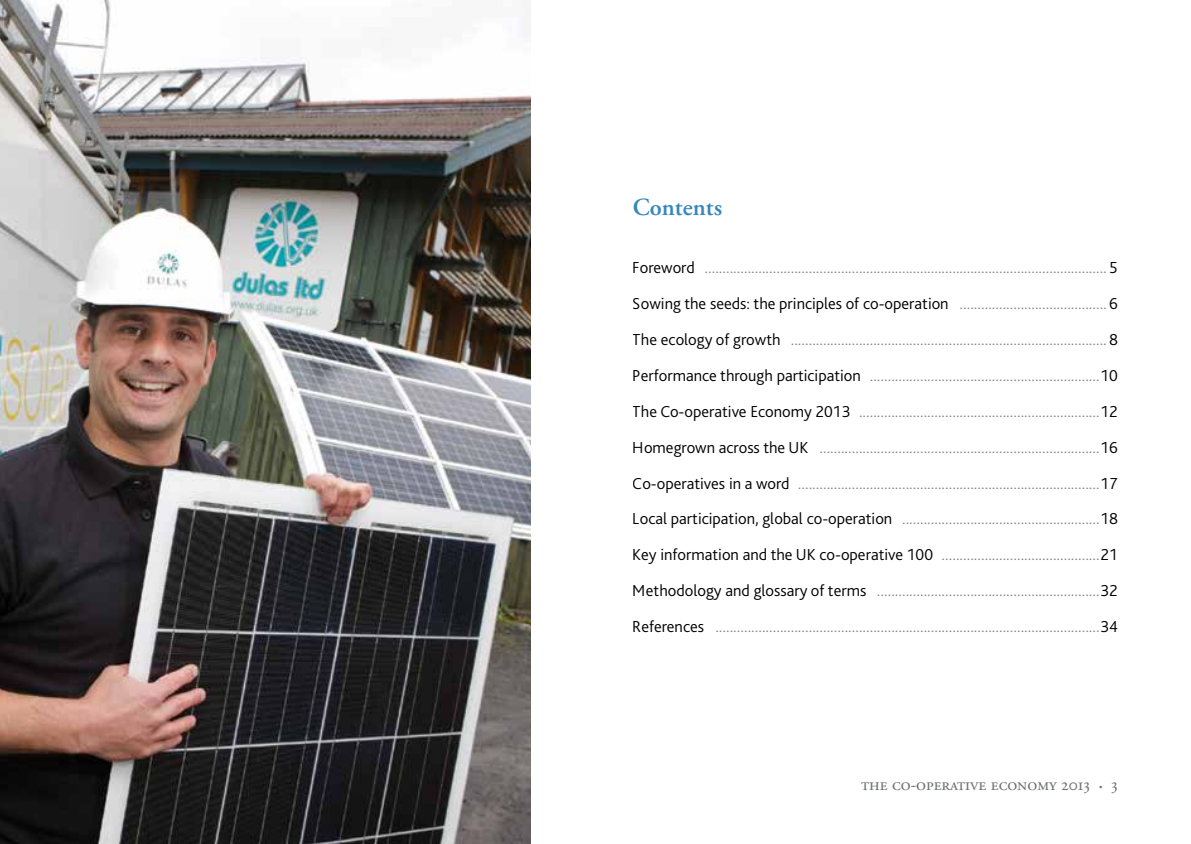
<style>
.page{position:relative;width:1191px;height:844px;background:#fff}
.page>*{position:absolute;margin:0;border:0;box-sizing:border-box;transform-origin:0 0}
.t1{font:600 24.5px "Adobe Garamond";color:#3687ba}
.t2{font:17.5px "Adobe Garamond Regular SC";color:#6d6e71}
.t3{font:300 16.62px/35.9px "Bliss 2";color:#808285;text-align:justify}
.s1{color:#000}
.s2{font-size:8.75px}
</style>
<div class="page">
<img style="left:0;top:0;width:531px;height:843px">
<h1 class="t1" style="left:632px;top:194px;width:91px">Contents</h1>
<p class="t3" style="left:632px;top:249px;width:486px"><span class="s1">Foreword</span> ................................................................................................................ <span class="s1">5<br>Sowing the seeds: the principles of co-operation</span> ......................................... <span class="s1">6<br>The ecology of growth</span> ........................................................................................ <span class="s1">8<br>Performance through participation</span> ................................................................<span class="s1">10<br>The Co-operative Economy 2013</span> ...................................................................<span class="s1">12<br>Homegrown across the UK</span> ..............................................................................<span class="s1">16<br>Co-operatives in a word</span> ....................................................................................<span class="s1">17<br>Local participation, global co-operation</span> .......................................................<span class="s1">18<br>Key information and the UK co-operative 100</span> ............................................<span class="s1">21<br>Methodology and glossary of terms</span> ..............................................................<span class="s1">32<br>References</span> ...........................................................................................................<span class="s1">34</span></p>
<p class="t2" style="left:861px;top:774px;width:258px">the co-operative economy 2013 <span class="s2">•</span> 3</p>
</div>
